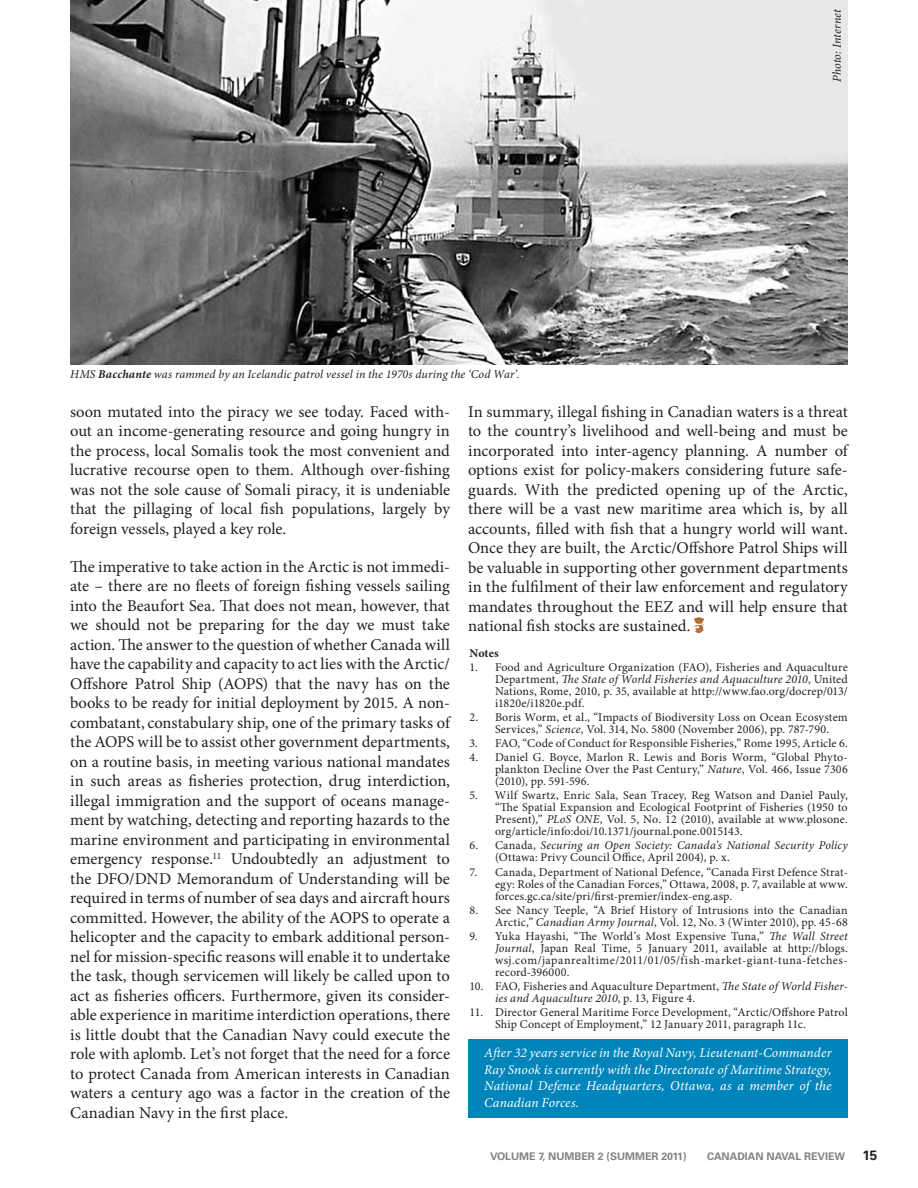
<style>
.page{position:relative;width:918px;height:1188px;background:#fff}
.page>*{position:absolute;margin:0;border:0;box-sizing:border-box;transform-origin:0 0}
.t1{font:16.5px/19.5px "Minion Pro";color:#231f20;text-align:justify}
.t2{font:italic 13.5px/16.5px "Minion Pro";letter-spacing:.01em;color:#fff;text-align:justify}
.t3{font:700 13.5px "Univers";color:#231f20}
.t4{font:12px/12px "Minion Pro";letter-spacing:.01em;color:#231f20;text-align:justify}
.t5{font:italic 12px/12px "Minion Pro";letter-spacing:.015em;color:#231f20}
.t6{font:700 12px "Minion Pro";letter-spacing:.005em;color:#231f20}
.t7{font:700 10.5px "Univers";color:#808285}
.s1{font-weight:700}
.s2{font-style:italic}
.s3{font-style:normal}
</style>
<div class="page">
<div style="left:468px;top:1040px;width:380px;height:78px;background:#0085bb"></div>
<img style="left:70px;top:0;width:778px;height:364px">
<svg style="left:694px;top:618px;width:10px;height:16px"></svg>
<p class="t5" style="left:70px;top:369px;width:451px">HMS <span class="s1">Bacchante</span> was rammed by an Icelandic patrol vessel in the 1970s during the ‘Cod War’.</p>
<p class="t5" style="left:832px;top:82px;width:75px;rotate:-90deg">Photo: Internet</p>
<p class="t1" style="left:70px;top:403px;width:381px">soon mutated into the piracy we see today. Faced with&shy;out an income-generating resource and going hungry in the process, local Somalis took the most convenient and lucrative recourse open to them. Although over-fishing was not the sole cause of Somali piracy, it is undeniable that the pillaging of local fish populations, largely by foreign vessels, played a key role.</p>
<p class="t1" style="left:70px;top:558px;width:381px">The imperative to take action in the Arctic is not immedi&shy;ate – there are no fleets of foreign fishing vessels sailing into the Beaufort Sea. That does not mean, however, that we should not be preparing for the day we must take action. The answer to the question of whether Canada will have the capability and capacity to act lies with the Arctic/ Offshore Patrol Ship (AOPS) that the navy has on the books to be ready for initial deployment by 2015. A non&shy;combatant, constabulary ship, one of the primary tasks of the AOPS will be to assist other government departments, on a routine basis, in meeting various national mandates in such areas as fisheries protection, drug interdiction, illegal immigration and the support of oceans manage&shy;ment by watching, detecting and reporting hazards to the marine environment and participating in environmental emergency response.<sup>11</sup> Undoubtedly an adjustment to the DFO/DND Memorandum of Understanding will be required in terms of number of sea days and aircraft hours committed. However, the ability of the AOPS to operate a helicopter and the capacity to embark additional person&shy;nel for mission-specific reasons will enable it to undertake the task, though servicemen will likely be called upon to act as fisheries officers. Furthermore, given its consider&shy;able experience in maritime interdiction operations, there is little doubt that the Canadian Navy could execute the role with aplomb. Let’s not forget that the need for a force to protect Canada from American interests in Canadian waters a century ago was a factor in the creation of the Canadian Navy in the first place.</p>
<p class="t1" style="left:468px;top:403px;width:381px">In summary, illegal fishing in Canadian waters is a threat to the country’s livelihood and well-being and must be incorporated into inter-agency planning. A number of options exist for policy-makers considering future safe&shy;guards. With the predicted opening up of the Arctic, there will be a vast new maritime area which is, by all accounts, filled with fish that a hungry world will want.<br>Once they are built, the Arctic/Offshore Patrol Ships will be valuable in supporting other government departments in the fulfilment of their law enforcement and regulatory mandates throughout the EEZ and will help ensure that national fish stocks are sustained.</p>
<p class="t6" style="left:470px;top:648px;width:31px">Notes</p>
<p class="t4" style="left:495px;top:662px;width:354px;text-indent:-26px">1. Food and Agriculture Organization (FAO), Fisheries and Aquaculture Department, <span class="s2">The State of World Fisheries and Aquaculture 2010</span>, United Nations, Rome, 2010, p. 35, available at http://www.fao.org/docrep/013/ i1820e/i1820e.pdf.</p>
<p class="t4" style="left:470px;top:712px;width:380px;text-align:center">2. Boris Worm, et al., “Impacts of Biodiversity Loss on Ocean Ecosystem<br>Services,” <span class="s2">Science</span>, Vol. 314, No. 5800 (November 2006), pp. 787-790.</p>
<p class="t4" style="left:470px;top:738px;width:380px">3. FAO, “Code of Conduct for Responsible Fisheries,” Rome 1995, Article 6.</p>
<p class="t4" style="left:495px;top:752px;width:354px;text-indent:-25px">4. Daniel G. Boyce, Marlon R. Lewis and Boris Worm, “Global Phyto&shy;plankton Decline Over the Past Century,” <span class="s2">Nature</span>, Vol. 466, Issue 7306 (2010), pp. 591-596.</p>
<p class="t4" style="left:495px;top:791px;width:354px;text-indent:-26px">5. Wilf Swartz, Enric Sala, Sean Tracey, Reg Watson and Daniel Pauly, “The Spatial Expansion and Ecological Footprint of Fisheries (1950 to Present),” <span class="s2">PLoS ONE</span>, Vol. 5, No. 12 (2010), available at www.plosone. org/article/info:doi/10.1371/journal.pone.0015143.</p>
<p class="t5" style="left:495px;top:841px;width:354px;text-indent:-26px"><span class="s3">6. Canada,</span> Securing an Open Society: Canada’s National Security Policy <span class="s3">(Ottawa: Privy Council Office, April 2004), p. x.</span></p>
<p class="t4" style="left:495px;top:867px;width:354px;text-indent:-26px">7. Canada, Department of National Defence, “Canada First Defence Strat&shy;egy: Roles of the Canadian Forces,” Ottawa, 2008, p. 7, available at www. forces.gc.ca/site/pri/first-premier/index-eng.asp.</p>
<p class="t4" style="left:470px;top:905px;width:380px;text-align:right">8. See Nancy Teeple, “A Brief History of Intrusions into the Canadian<br>Arctic,” <span class="s2">Canadian Army Journal</span>, Vol. 12, No. 3 (Winter 2010), pp. 45-68</p>
<p class="t4" style="left:495px;top:931px;width:354px;text-indent:-26px">9. Yuka Hayashi, “The World’s Most Expensive Tuna,” <span class="s2">The Wall Street Journal</span>, Japan Real Time, 5 January 2011, available at http://blogs. wsj.com/japanrealtime/2011/01/05/fish-market-giant-tuna-fetches&shy;record-396000.</p>
<p class="t4" style="left:495px;top:981px;width:354px;text-indent:-25px">10. FAO, Fisheries and Aquaculture Department, <span class="s2">The State of World Fisher&shy;ies and Aquaculture 2010</span>, p. 13, Figure 4.</p>
<p class="t4" style="left:495px;top:1007px;width:354px;text-indent:-26px">11. Director General Maritime Force Development, “Arctic/Offshore Patrol<br>Ship Concept of Employment,” 12 January 2011, paragraph 11c.</p>
<p class="t2" style="left:484px;top:1046px;width:349px">After 32 years service in the Royal Navy, Lieutenant-Commander Ray Snook is currently with the Directorate of Maritime Strategy, National Defence Headquarters, Ottawa, as a member of the Canadian Forces.</p>
<p class="t7" style="left:490px;top:1152px;width:198px">VOLUME 7, NUMBER 2 (SUMMER 2011)</p>
<p class="t7" style="left:707px;top:1152px;width:139px">CANADIAN NAVAL REVIEW</p>
<p class="t3" style="left:862px;top:1150px;width:17px">15</p>
</div>
